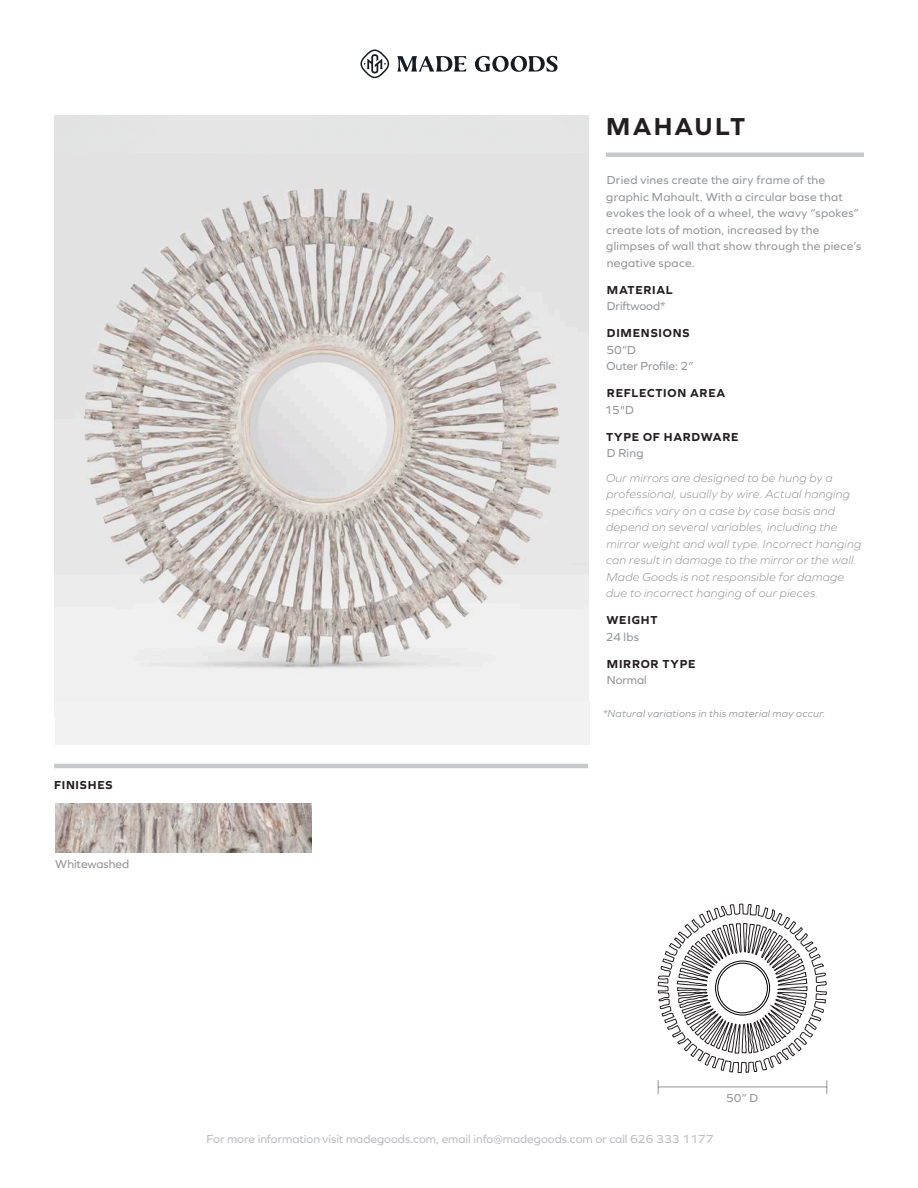
<style>
.page{position:relative;width:918px;height:1188px;background:#fff}
.page>*{position:absolute;margin:0;border:0;box-sizing:border-box;transform-origin:0 0}
.t1{font:700 25.5px "Graphie";letter-spacing:.085em;color:#231f20}
.t2{font:italic 300 12px/16.5px "Graphie";letter-spacing:.025em;color:#939598}
.t3{font:12px/16.5px "Graphie";letter-spacing:.02em;color:#939598}
.t4{font:12px "Graphie";color:#bcbdc0}
.t5{font:700 12px "Graphie";letter-spacing:.06em;color:#231f20}
.t6{font:12px/16.5px "Graphie";color:#939598}
.t7{font:italic 10.5px "Graphie";letter-spacing:.03em;color:#939598}
</style>
<div class="page">
<hr style="left:606px;top:153px;width:258px;height:4px;background:#c7c8ca">
<svg style="left:397px;top:56px;width:161px;height:16px"></svg>
<svg style="left:360px;top:50px;width:29px;height:28px"></svg>
<hr style="left:54px;top:764px;width:534px;height:4px;background:#c7c8ca">
<img style="left:54px;top:153px;width:535px;height:564px">
<img style="left:55px;top:803px;width:257px;height:50px">
<svg style="left:657px;top:903px;width:170px;height:191px"></svg>
<div style="left:55px;top:701px;width:535px;height:43px;background:#f2f2f2"></div>
<p class="t5" style="left:54px;top:778px;width:60px">FINISHES</p>
<p class="t6" style="left:55px;top:855px;width:75px">Whitewashed</p>
<h1 class="t1" style="left:606px;top:111px;width:140px">MAHAULT</h1>
<p class="t3" style="left:606px;top:172px;width:257px">Dried vines create the airy frame of the graphic Mahault. With a circular base that evokes the look of a wheel, the wavy “spokes” create lots of motion, increased by the glimpses of wall that show through the piece’s negative space.</p>
<p class="t5" style="left:607px;top:283px;width:67px">MATERIAL</p>
<p class="t6" style="left:607px;top:298px;width:60px">Driftwood*</p>
<p class="t5" style="left:607px;top:326px;width:84px">DIMENSIONS</p>
<p class="t6" style="left:606px;top:341px;width:89px">50”D<br>Outer Profile: 2”</p>
<p class="t5" style="left:607px;top:386px;width:120px">REFLECTION AREA</p>
<p class="t3" style="left:605px;top:401px;width:31px">15"D</p>
<p class="t5" style="left:606px;top:430px;width:134px">TYPE OF HARDWARE</p>
<p class="t3" style="left:607px;top:445px;width:38px">D Ring</p>
<p class="t2" style="left:606px;top:469px;width:257px">Our mirrors are designed to be hung by a professional, usually by wire. Actual hanging specifics vary on a case by case basis and depend on several variables, including the mirror weight and wall type. Incorrect hanging can result in damage to the mirror or the wall.<br>Made Goods is not responsible for damage due to incorrect hanging of our pieces.</p>
<p class="t5" style="left:607px;top:613px;width:52px">WEIGHT</p>
<p class="t3" style="left:606px;top:628px;width:35px">24 lbs</p>
<p class="t5" style="left:607px;top:657px;width:90px">MIRROR TYPE</p>
<p class="t3" style="left:607px;top:672px;width:42px">Normal</p>
<p class="t7" style="left:603px;top:708px;width:224px">*Natural variations in this material may occur.</p>
<p class="t4" style="left:207px;top:1132px;width:508px">For more information visit madegoods.com, email info@madegoods.com or call 626 333 1177</p>
<p class="t3" style="left:726px;top:1090px;width:34px">50” D</p>
</div>
